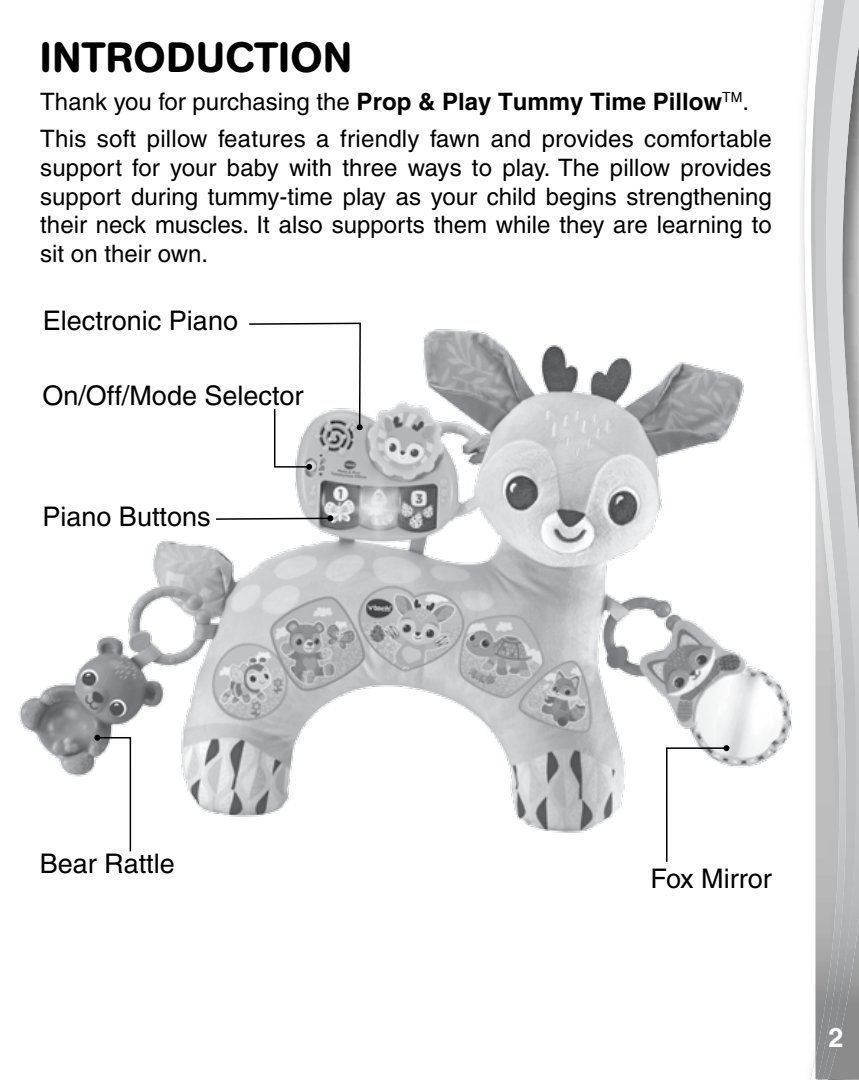
<style>
.page{position:relative;width:859px;height:1080px;background:#fff}
.page>*{position:absolute;margin:0;border:0;box-sizing:border-box;transform-origin:0 0}
.t1{font:500 42px "AG Book Rounded";letter-spacing:.02em;color:#000}
.t2{font:500 27px "Helvetica";color:#000}
.t3{font:700 27px "Helvetica";color:#fff}
.t4{font:500 24px/28.8px "Helvetica";color:#000}
.s1{font-weight:700}
</style>
<div class="page">
<svg style="left:803px;top:0;width:12px;height:1080px"></svg>
<svg style="left:815px;top:1079px;width:13px;height:1px"></svg>
<img style="left:858px;top:0;width:1px;height:1079px">
<img style="left:848px;top:0;width:10px;height:1079px">
<img style="left:815px;top:0;width:33px;height:1079px">
<img style="left:19px;top:283px;width:801px;height:590px">
<svg style="left:248px;top:322px;width:115px;height:148px"></svg>
<hr style="left:216px;top:518px;width:114px;height:2px;background:#000">
<svg style="left:327px;top:515px;width:6px;height:6px"></svg>
<svg style="left:94px;top:735px;width:38px;height:118px"></svg>
<svg style="left:665px;top:745px;width:64px;height:118px"></svg>
<h1 class="t1" style="left:40px;top:33px;width:313px">INTRODUCTION</h1>
<p class="t4" style="left:40px;top:83px;width:733px;line-height:37.2px">Thank you for purchasing the <span class="s1">Prop &amp; Play Tummy Time Pillow</span><sup>TM</sup>.<br>This soft pillow features a friendly fawn and provides comfortable</p>
<p class="t4" style="left:40px;top:153px;width:733px;text-align:justify">support for your baby with three ways to play. The pillow provides support during tummy-time play as your child begins strengthening their neck muscles. It also supports them while they are learning to sit on their own.</p>
<p class="t2" style="left:43px;top:305px;width:197px">Electronic Piano</p>
<p class="t2" style="left:42px;top:380px;width:263px">On/Off/Mode Selector</p>
<p class="t2" style="left:42px;top:501px;width:170px">Piano Buttons</p>
<p class="t2" style="left:40px;top:848px;width:137px">Bear Rattle</p>
<p class="t2" style="left:650px;top:863px;width:123px">Fox Mirror</p>
<p class="t3" style="left:828px;top:1021px;width:17px">2</p>
</div>
